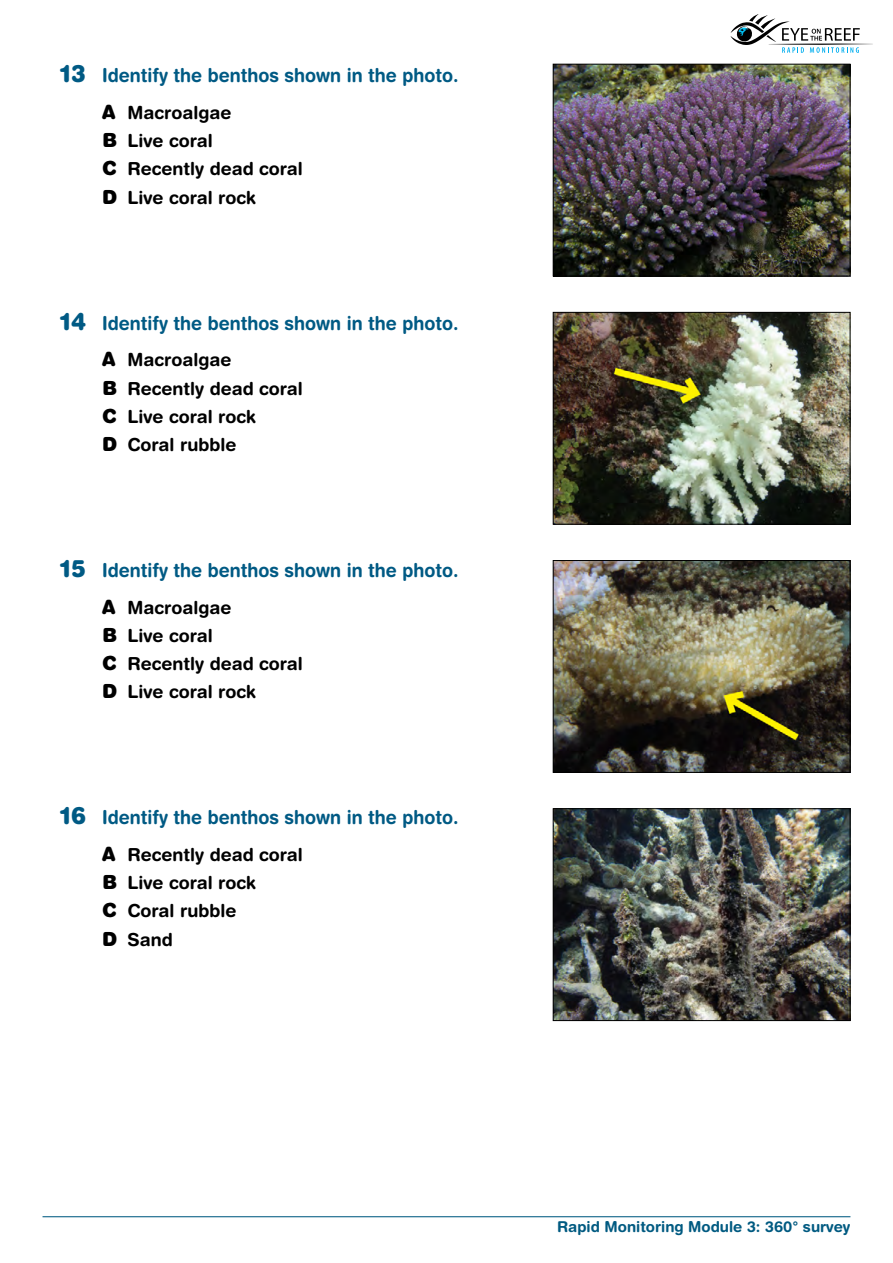
<style>
.page{position:relative;width:893px;height:1263px;background:#fff}
.page>*{position:absolute;margin:0;border:0;box-sizing:border-box;transform-origin:0 0}
.t1{font:700 19.2px "Helvetica Rounded";color:#005a84;scale:.93 1}
.t2{font:700 18px/28.2px "Helvetica Rounded";color:#000}
.t3{font:700 15px "Helvetica Rounded";color:#005a81}
.s1{font-weight:900;font-size:24px}
.s2{font-weight:900;font-size:19.5px}
</style>
<div class="page">
<hr style="left:43px;top:1216px;width:807px;height:1px;background:#005a81">
<svg style="left:730px;top:14px;width:143px;height:39px"></svg>
<img style="left:555px;top:66px;width:293px;height:208px">
<div style="left:553px;top:64px;width:297px;height:212px;border:1px solid #000"></div>
<img style="left:555px;top:314px;width:293px;height:209px">
<div style="left:553px;top:312px;width:297px;height:213px;border:1px solid #000"></div>
<img style="left:555px;top:810px;width:293px;height:209px">
<div style="left:553px;top:808px;width:297px;height:213px;border:1px solid #000"></div>
<img style="left:555px;top:562px;width:293px;height:209px">
<div style="left:553px;top:560px;width:297px;height:213px;border:1px solid #000"></div>
<p class="t1" style="left:60px;top:64px;width:431px"><span class="s1">13</span> Identify the benthos shown in the photo.</p>
<p class="t2" style="left:102px;top:98px;width:202px"><span class="s2">A</span> Macroalgae<br><span class="s2">B</span> Live coral<br><span class="s2">C</span> Recently dead coral<br><span class="s2">D</span> Live coral rock</p>
<p class="t1" style="left:60px;top:311px;width:431px"><span class="s1">14</span> Identify the benthos shown in the photo.</p>
<p class="t2" style="left:102px;top:345px;width:202px"><span class="s2">A</span> Macroalgae<br><span class="s2">B</span> Recently dead coral<br><span class="s2">C</span> Live coral rock<br><span class="s2">D</span> Coral rubble</p>
<p class="t1" style="left:60px;top:558px;width:431px"><span class="s1">15</span> Identify the benthos shown in the photo.</p>
<p class="t2" style="left:102px;top:593px;width:202px"><span class="s2">A</span> Macroalgae<br><span class="s2">B</span> Live coral<br><span class="s2">C</span> Recently dead coral<br><span class="s2">D</span> Live coral rock</p>
<p class="t1" style="left:60px;top:806px;width:431px"><span class="s1">16</span> Identify the benthos shown in the photo.</p>
<p class="t2" style="left:102px;top:840px;width:202px"><span class="s2">A</span> Recently dead coral<br><span class="s2">B</span> Live coral rock<br><span class="s2">C</span> Coral rubble<br><span class="s2">D</span> Sand</p>
<p class="t3" style="left:557px;top:1218px;width:295px">Rapid Monitoring Module 3: 360° survey</p>
</div>
